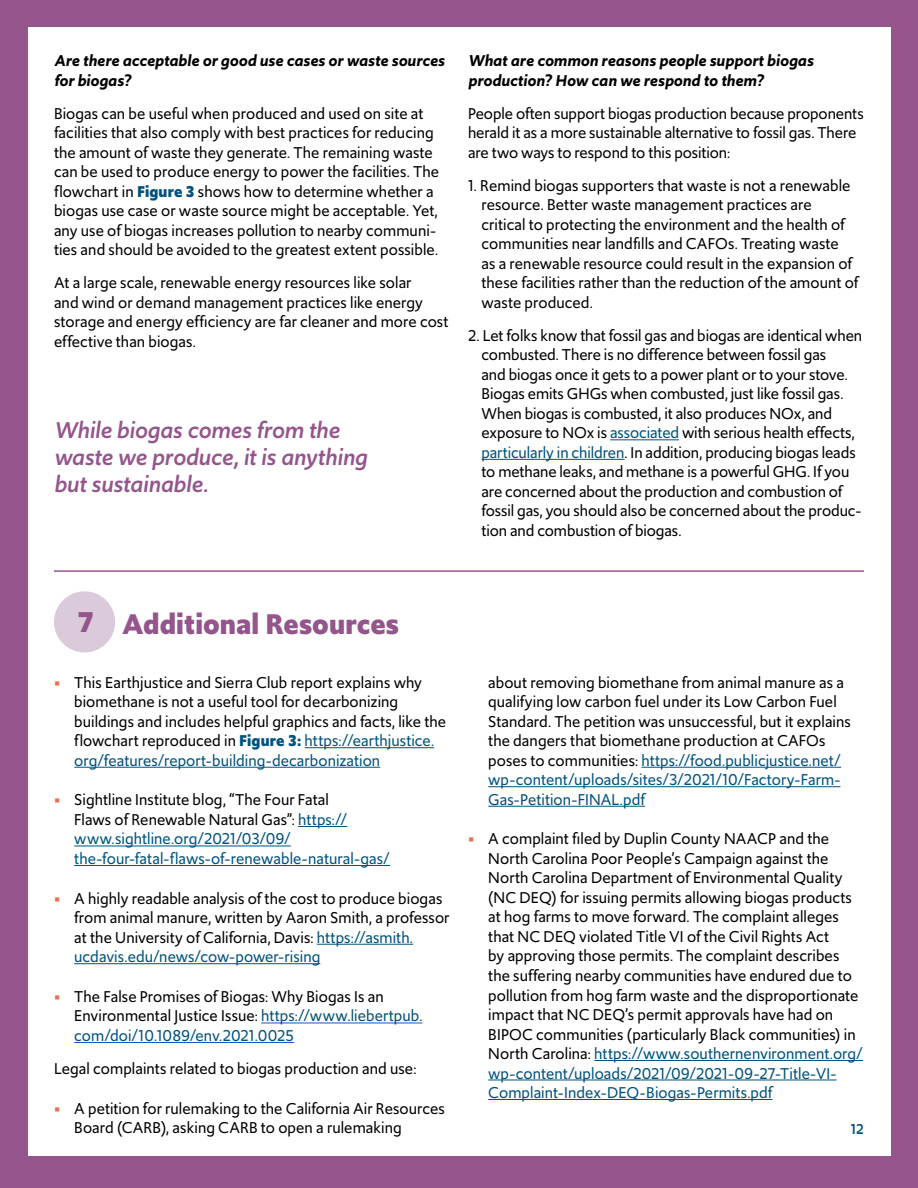
<style>
.page{position:relative;width:918px;height:1188px;background:#94558c}
.page>*{position:absolute;margin:0;border:0;box-sizing:border-box;transform-origin:0 0}
.t1{font:700 30px "Upgrade";letter-spacing:.005em;color:#94558c}
.t2{font:italic 500 24px/27px "Upgrade";color:#94558c}
.t3{font:16.5px/19.5px "Upgrade";letter-spacing:.005em;color:#000}
.t4{font:16.5px/19.5px "Upgrade";letter-spacing:.005em;color:#00537e}
.t5{font:italic 600 16.5px/19.5px "Upgrade";letter-spacing:.005em;color:#000}
.t6{font:500 15px "Upgrade";color:#00527d}
.s1{font-weight:700;color:#00527d}
.s2{color:#00527d}
.s3{font-weight:700;font-size:18px;color:#e76f54}
.s4{font-weight:700;color:#00537e}
.s5{color:#00537e}
.s6{color:#000}
</style>
<div class="page">
<div style="left:28px;top:27px;width:863px;height:1129px;background:#fff"></div>
<hr style="left:610px;top:439px;width:69px;height:1px;background:#00527d">
<hr style="left:482px;top:459px;width:143px;height:1px;background:#00527d">
<hr style="left:54px;top:570px;width:810px;height:2px;background:#94558c">
<div style="left:54px;top:591px;width:61px;height:61px;background:#dbcada;border-radius:50%"></div>
<hr style="left:305px;top:747px;width:129px;height:1px;background:#00527d">
<hr style="left:74px;top:767px;width:306px;height:1px;background:#00527d">
<hr style="left:298px;top:826px;width:49px;height:1px;background:#00527d">
<hr style="left:74px;top:846px;width:217px;height:1px;background:#00527d">
<hr style="left:74px;top:865px;width:316px;height:1px;background:#00527d">
<hr style="left:317px;top:944px;width:96px;height:1px;background:#00527d">
<hr style="left:74px;top:963px;width:246px;height:1px;background:#00527d">
<hr style="left:261px;top:1023px;width:161px;height:1px;background:#15c">
<hr style="left:74px;top:1042px;width:220px;height:1px;background:#15c">
<hr style="left:641px;top:767px;width:200px;height:1px;background:#00527d">
<hr style="left:488px;top:786px;width:352px;height:1px;background:#00527d">
<hr style="left:488px;top:806px;width:157px;height:1px;background:#00527d">
<hr style="left:594px;top:1060px;width:269px;height:1px;background:#00527d">
<hr style="left:488px;top:1080px;width:349px;height:1px;background:#00527d">
<hr style="left:488px;top:1099px;width:284px;height:1px;background:#00527d">
<p class="t5" style="left:54px;top:51px;width:392px">Are there acceptable or good use cases or waste sources for biogas?</p>
<p class="t3" style="left:54px;top:104px;width:387px">Biogas can be useful when produced and used on site at facilities that also comply with best practices for reducing the amount of waste they generate. The remaining waste can be used to produce energy to power the facilities. The flowchart in <span class="s1">Figure 3</span> shows how to determine whether a biogas use case or waste source might be acceptable. Yet, any use of biogas increases pollution to nearby communi&shy;ties and should be avoided to the greatest extent possible.</p>
<p class="t3" style="left:54px;top:273px;width:396px">At a large scale, renewable energy resources like solar<br>and wind or demand management practices like energy storage and energy efficiency are far cleaner and more cost effective than biogas.</p>
<h2 class="t2" style="left:54px;top:417px;width:315px">While biogas comes from the waste we produce, it is anything but sustainable.</h2>
<p class="t5" style="left:468px;top:51px;width:347px">What are common reasons people support biogas production? How can we respond to them?</p>
<p class="t3" style="left:468px;top:104px;width:397px">People often support biogas production because proponents herald it as a more sustainable alternative to fossil gas. There are two ways to respond to this position:</p>
<p class="t3" style="left:481px;top:176px;width:378px;text-indent:-13px">1. Remind biogas supporters that waste is not a renewable resource. Better waste management practices are critical to protecting the environment and the health of communities near landfills and CAFOs. Treating waste<br>as a renewable resource could result in the expansion of these facilities rather than the reduction of the amount of waste produced.</p>
<p class="t3" style="left:481px;top:326px;width:382px;text-indent:-13px">2. Let folks know that fossil gas and biogas are identical when combusted. There is no difference between fossil gas<br>and biogas once it gets to a power plant or to your stove.<br>Biogas emits GHGs when combusted, just like fossil gas.<br>When biogas is combusted, it also produces NOx, and exposure to NOx is <span class="s2">associated</span> with serious health effects, <span class="s2">particularly in children</span>. In addition, producing biogas leads to methane leaks, and methane is a powerful GHG. If you are concerned about the production and combustion of fossil gas, you should also be concerned about the produc&shy;tion and combustion of biogas.</p>
<h1 class="t1" style="left:78px;top:605px;width:323px">7 Additional Resources</h1>
<p class="t3" style="left:74px;top:672px;width:373px;text-indent:-20px"><span class="s3">•</span> This Earthjustice and Sierra Club report explains why biomethane is not a useful tool for decarbonizing buildings and includes helpful graphics and facts, like the flowchart reproduced in <span class="s4">Figure 3:</span> <span class="s5">https://earthjustice. org/features/report-building-decarbonization</span></p>
<p class="t4" style="left:74px;top:790px;width:317px;text-indent:-20px"><span class="s3">•</span> <span class="s6">Sightline Institute blog, “The Four Fatal<br>Flaws of Renewable Natural Gas”:</span> https:// www.sightline.org/2021/03/09/ the-four-fatal-flaws-of-renewable-natural-gas/</p>
<p class="t3" style="left:74px;top:888px;width:377px;text-indent:-20px"><span class="s3">•</span> A highly readable analysis of the cost to produce biogas from animal manure, written by Aaron Smith, a professor at the University of California, Davis: <span class="s2">https://asmith. ucdavis.edu/news/cow-power-rising</span></p>
<p class="t3" style="left:74px;top:987px;width:350px;text-indent:-20px"><span class="s3">•</span> The False Promises of Biogas: Why Biogas Is an<br>Environmental Justice Issue: <span class="s2">https://www.liebertpub. com/doi/10.1089/env.2021.0025</span></p>
<p class="t3" style="left:54px;top:1059px;width:364px">Legal complaints related to biogas production and use:</p>
<p class="t3" style="left:74px;top:1098px;width:372px;text-indent:-20px"><span class="s3">•</span> A petition for rulemaking to the California Air Resources<br>Board (CARB), asking CARB to open a rulemaking</p>
<p class="t3" style="left:488px;top:672px;width:364px">about removing biomethane from animal manure as a qualifying low carbon fuel under its Low Carbon Fuel Standard. The petition was unsuccessful, but it explains the dangers that biomethane production at CAFOs poses to communities: <span class="s2">https://food.publicjustice.net/ wp-content/uploads/sites/3/2021/10/Factory-Farm-Gas-Petition-FINAL.pdf</span></p>
<p class="t3" style="left:488px;top:829px;width:376px;text-indent:-20px"><span class="s3">•</span> A complaint filed by Duplin County NAACP and the North Carolina Poor People’s Campaign against the North Carolina Department of Environmental Quality (NC DEQ) for issuing permits allowing biogas products at hog farms to move forward. The complaint alleges that NC DEQ violated Title VI of the Civil Rights Act<br>by approving those permits. The complaint describes the suffering nearby communities have endured due to pollution from hog farm waste and the disproportionate impact that NC DEQ’s permit approvals have had on BIPOC communities (particularly Black communities) in North Carolina: <span class="s2">https://www.southernenvironment.org/ wp-content/uploads/2021/09/2021-09-27-Title-VI-Complaint-Index-DEQ-Biogas-Permits.pdf</span></p>
<p class="t6" style="left:851px;top:1119px;width:15px">12</p>
</div>
